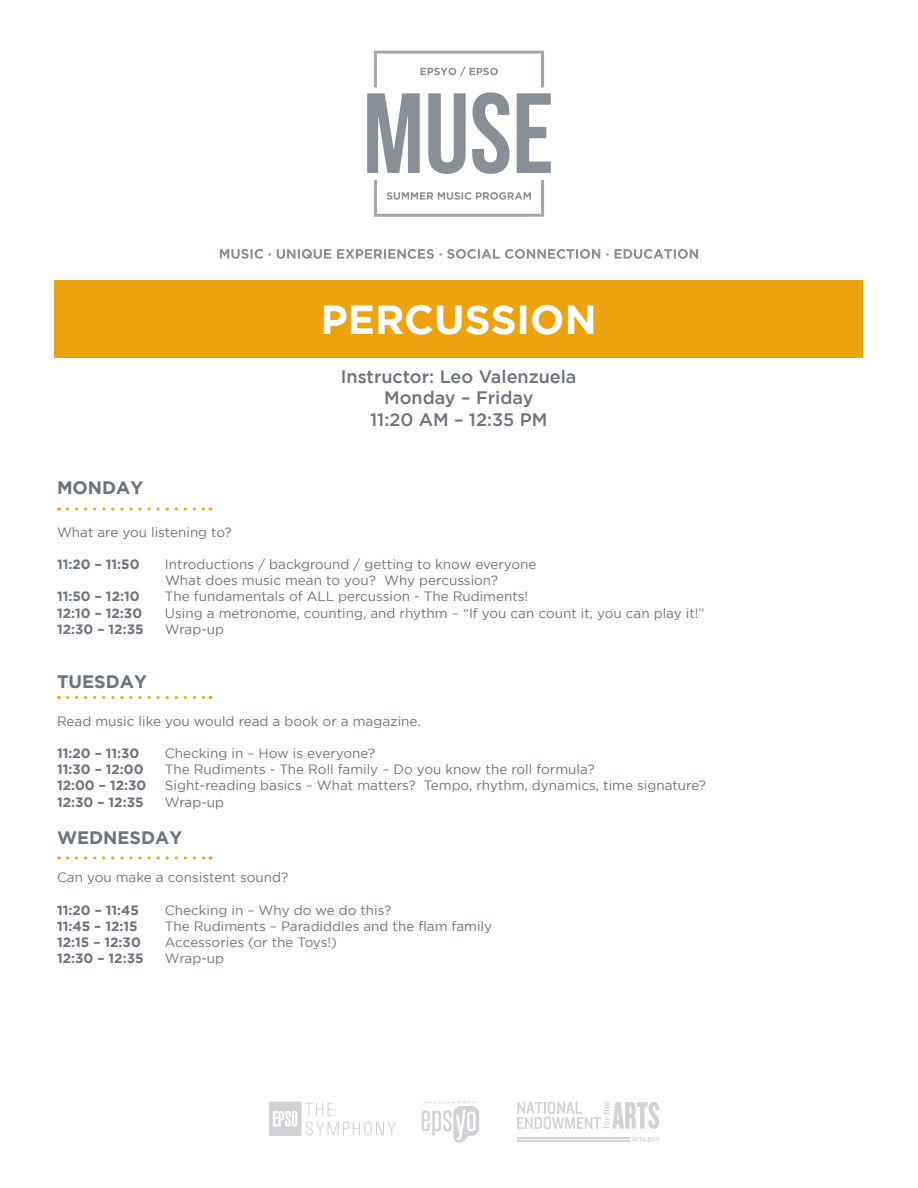
<style>
.page{position:relative;width:918px;height:1188px;background:#fff}
.page>*{position:absolute;margin:0;border:0;box-sizing:border-box;transform-origin:0 0}
.t1{font:700 40.5px "Gotham";color:#fff}
.t2{font:500 18px "Gotham";color:#6b737d}
.t3{font:700 18px "Gotham";color:#6b737d}
.t4{font:13.5px "Gotham";color:#6b737d}
.t5{font:700 13.5px "Gotham";color:#6b737d}
</style>
<div class="page">
<svg style="left:220px;top:249px;width:478px;height:10px"></svg>
<svg style="left:420px;top:67px;width:78px;height:10px"></svg>
<svg style="left:387px;top:192px;width:144px;height:8px"></svg>
<svg style="left:367px;top:92px;width:184px;height:82px"></svg>
<div style="left:374px;top:178px;width:170px;height:39px;border:3px solid #a2a7ad"></div>
<div style="left:374px;top:51px;width:170px;height:38px;border:3px solid #a2a7ad"></div>
<svg style="left:269px;top:1102px;width:127px;height:34px"></svg>
<svg style="left:422px;top:1102px;width:57px;height:41px"></svg>
<hr style="left:517px;top:1137px;width:113px;height:2px;background:#898f97">
<hr style="left:517px;top:1140px;width:113px;height:1px;background:#898f97">
<svg style="left:517px;top:1102px;width:142px;height:27px"></svg>
<svg style="left:632px;top:1136px;width:27px;height:7px"></svg>
<div style="left:55px;top:280px;width:808px;height:77px;background:#eda310"></div>
<svg style="left:67px;top:508px;width:144px;height:3px"></svg>
<svg style="left:67px;top:696px;width:144px;height:3px"></svg>
<svg style="left:67px;top:856px;width:144px;height:3px"></svg>
<p class="t1" style="left:321px;top:296px;width:277px">PERCUSSION</p>
<p class="t2" style="left:341px;top:366px;width:237px">Instructor: Leo Valenzuela</p>
<p class="t2" style="left:384px;top:388px;width:151px">Monday – Friday</p>
<p class="t2" style="left:370px;top:409px;width:179px">11:20 AM – 12:35 PM</p>
<p class="t3" style="left:57px;top:477px;width:88px">MONDAY</p>
<p class="t4" style="left:57px;top:524px;width:176px">What are you listening to?</p>
<p class="t5" style="left:57px;top:557px;width:84px">11:20 – 11:50</p>
<p class="t4" style="left:165px;top:557px;width:373px">Introductions / background / getting to know everyone</p>
<p class="t4" style="left:165px;top:573px;width:335px">What does music mean to you? Why percussion?</p>
<p class="t5" style="left:57px;top:589px;width:84px">11:50 – 12:10</p>
<p class="t4" style="left:165px;top:589px;width:365px">The fundamentals of ALL percussion - The Rudiments!</p>
<p class="t5" style="left:57px;top:605px;width:87px">12:10 – 12:30</p>
<p class="t4" style="left:165px;top:605px;width:541px">Using a metronome, counting, and rhythm – “If you can count it, you can play it!”</p>
<p class="t5" style="left:57px;top:621px;width:88px">12:30 – 12:35</p>
<p class="t4" style="left:165px;top:622px;width:61px">Wrap-up</p>
<p class="t3" style="left:57px;top:671px;width:92px">TUESDAY</p>
<p class="t4" style="left:57px;top:713px;width:365px">Read music like you would read a book or a magazine.</p>
<p class="t5" style="left:57px;top:746px;width:84px">11:20 – 11:30</p>
<p class="t4" style="left:165px;top:746px;width:212px">Checking in – How is everyone?</p>
<p class="t5" style="left:57px;top:762px;width:88px">11:30 – 12:00</p>
<p class="t4" style="left:165px;top:762px;width:431px">The Rudiments - The Roll family – Do you know the roll formula?</p>
<p class="t5" style="left:57px;top:778px;width:91px">12:00 – 12:30</p>
<p class="t4" style="left:165px;top:778px;width:543px">Sight-reading basics – What matters? Tempo, rhythm, dynamics, time signature?</p>
<p class="t5" style="left:57px;top:794px;width:88px">12:30 – 12:35</p>
<p class="t4" style="left:165px;top:794px;width:61px">Wrap-up</p>
<p class="t3" style="left:57px;top:828px;width:127px">WEDNESDAY</p>
<p class="t4" style="left:57px;top:870px;width:233px">Can you make a consistent sound?</p>
<p class="t5" style="left:57px;top:902px;width:84px">11:20 – 11:45</p>
<p class="t4" style="left:165px;top:902px;width:228px">Checking in – Why do we do this?</p>
<p class="t5" style="left:57px;top:918px;width:82px">11:45 – 12:15</p>
<p class="t4" style="left:165px;top:919px;width:329px">The Rudiments – Paradiddles and the flam family</p>
<p class="t5" style="left:57px;top:935px;width:85px">12:15 – 12:30</p>
<p class="t4" style="left:165px;top:935px;width:173px">Accessories (or the Toys!)</p>
<p class="t5" style="left:57px;top:951px;width:88px">12:30 – 12:35</p>
<p class="t4" style="left:165px;top:951px;width:61px">Wrap-up</p>
</div>
